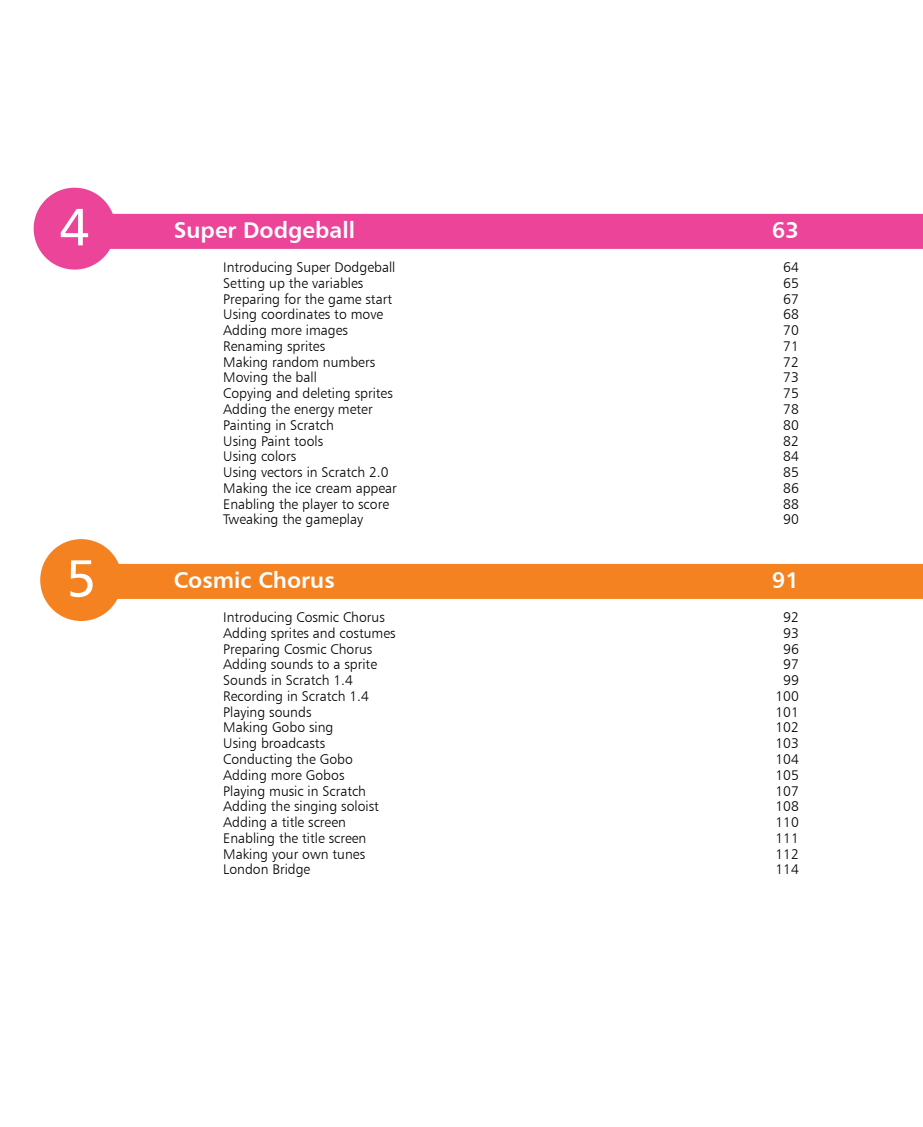
<style>
.page{position:relative;width:923px;height:1127px;background:#fff}
.page>*{position:absolute;margin:0;border:0;box-sizing:border-box;transform-origin:0 0}
.t1{font:52.5px "Humanist 777 BT Roman B";color:#fff}
.t2{font:22.75px "Humanist 777 BT Bold B";color:#fff}
.t3{font:14px "Humanist 777 BT Light B";color:#000}
</style>
<div class="page">
<div style="left:74px;top:214px;width:849px;height:35px;background:#eb4498"></div>
<div style="left:74px;top:563px;width:849px;height:35px;background:#f58220"></div>
<div style="left:40px;top:539px;width:82px;height:81px;background:#f58220;border-radius:50%"></div>
<div style="left:34px;top:188px;width:81px;height:81px;background:#eb4498;border-radius:50%"></div>
<h1 class="t1" style="left:59px;top:194px;width:32px">4</h1>
<h1 class="t1" style="left:66px;top:545px;width:32px">5</h1>
<h2 class="t2" style="left:174px;top:215px;width:183px">Super Dodgeball</h2>
<h2 class="t2" style="left:772px;top:215px;width:28px">63</h2>
<p class="t3" style="left:223px;top:258px;width:174px">Introducing Super Dodgeball</p>
<p class="t3" style="left:783px;top:258px;width:17px">64</p>
<p class="t3" style="left:223px;top:274px;width:141px">Setting up the variables</p>
<p class="t3" style="left:783px;top:274px;width:17px">65</p>
<p class="t3" style="left:223px;top:290px;width:170px">Preparing for the game start</p>
<p class="t3" style="left:783px;top:290px;width:17px">67</p>
<p class="t3" style="left:223px;top:306px;width:161px">Using coordinates to move</p>
<p class="t3" style="left:783px;top:306px;width:17px">68</p>
<p class="t3" style="left:223px;top:321px;width:126px">Adding more images</p>
<p class="t3" style="left:783px;top:321px;width:17px">70</p>
<p class="t3" style="left:223px;top:337px;width:103px">Renaming sprites</p>
<p class="t3" style="left:783px;top:337px;width:17px">71</p>
<p class="t3" style="left:223px;top:353px;width:153px">Making random numbers</p>
<p class="t3" style="left:783px;top:353px;width:17px">72</p>
<p class="t3" style="left:223px;top:369px;width:95px">Moving the ball</p>
<p class="t3" style="left:783px;top:369px;width:17px">73</p>
<p class="t3" style="left:223px;top:384px;width:171px">Copying and deleting sprites</p>
<p class="t3" style="left:783px;top:384px;width:17px">75</p>
<p class="t3" style="left:223px;top:400px;width:151px">Adding the energy meter</p>
<p class="t3" style="left:783px;top:400px;width:17px">78</p>
<p class="t3" style="left:223px;top:416px;width:112px">Painting in Scratch</p>
<p class="t3" style="left:783px;top:416px;width:17px">80</p>
<p class="t3" style="left:223px;top:432px;width:101px">Using Paint tools</p>
<p class="t3" style="left:783px;top:432px;width:17px">82</p>
<p class="t3" style="left:223px;top:447px;width:74px">Using colors</p>
<p class="t3" style="left:783px;top:447px;width:17px">84</p>
<p class="t3" style="left:223px;top:463px;width:167px">Using vectors in Scratch 2.0</p>
<p class="t3" style="left:783px;top:463px;width:17px">85</p>
<p class="t3" style="left:223px;top:479px;width:175px">Making the ice cream appear</p>
<p class="t3" style="left:783px;top:479px;width:17px">86</p>
<p class="t3" style="left:223px;top:495px;width:167px">Enabling the player to score</p>
<p class="t3" style="left:783px;top:495px;width:17px">88</p>
<p class="t3" style="left:223px;top:510px;width:141px">Tweaking the gameplay</p>
<p class="t3" style="left:783px;top:510px;width:17px">90</p>
<h2 class="t2" style="left:174px;top:565px;width:163px">Cosmic Chorus</h2>
<h2 class="t2" style="left:772px;top:565px;width:28px">91</h2>
<p class="t3" style="left:223px;top:608px;width:163px">Introducing Cosmic Chorus</p>
<p class="t3" style="left:783px;top:608px;width:17px">92</p>
<p class="t3" style="left:223px;top:624px;width:174px">Adding sprites and costumes</p>
<p class="t3" style="left:783px;top:624px;width:17px">93</p>
<p class="t3" style="left:223px;top:640px;width:150px">Preparing Cosmic Chorus</p>
<p class="t3" style="left:783px;top:640px;width:17px">96</p>
<p class="t3" style="left:223px;top:655px;width:155px">Adding sounds to a sprite</p>
<p class="t3" style="left:783px;top:655px;width:17px">97</p>
<p class="t3" style="left:223px;top:671px;width:131px">Sounds in Scratch 1.4</p>
<p class="t3" style="left:783px;top:671px;width:17px">99</p>
<p class="t3" style="left:223px;top:687px;width:147px">Recording in Scratch 1.4</p>
<p class="t3" style="left:775px;top:687px;width:25px">100</p>
<p class="t3" style="left:223px;top:703px;width:90px">Playing sounds</p>
<p class="t3" style="left:775px;top:703px;width:25px">101</p>
<p class="t3" style="left:223px;top:718px;width:112px">Making Gobo sing</p>
<p class="t3" style="left:775px;top:718px;width:25px">102</p>
<p class="t3" style="left:223px;top:734px;width:103px">Using broadcasts</p>
<p class="t3" style="left:775px;top:734px;width:25px">103</p>
<p class="t3" style="left:223px;top:750px;width:131px">Conducting the Gobo</p>
<p class="t3" style="left:775px;top:750px;width:25px">104</p>
<p class="t3" style="left:223px;top:766px;width:123px">Adding more Gobos</p>
<p class="t3" style="left:775px;top:766px;width:25px">105</p>
<p class="t3" style="left:223px;top:781px;width:144px">Playing music in Scratch</p>
<p class="t3" style="left:775px;top:781px;width:25px">107</p>
<p class="t3" style="left:223px;top:797px;width:157px">Adding the singing soloist</p>
<p class="t3" style="left:775px;top:797px;width:25px">108</p>
<p class="t3" style="left:223px;top:813px;width:124px">Adding a title screen</p>
<p class="t3" style="left:775px;top:813px;width:25px">110</p>
<p class="t3" style="left:223px;top:829px;width:145px">Enabling the title screen</p>
<p class="t3" style="left:775px;top:829px;width:25px">111</p>
<p class="t3" style="left:223px;top:844px;width:143px">Making your own tunes</p>
<p class="t3" style="left:775px;top:844px;width:25px">112</p>
<p class="t3" style="left:223px;top:860px;width:89px">London Bridge</p>
<p class="t3" style="left:775px;top:860px;width:25px">114</p>
</div>
